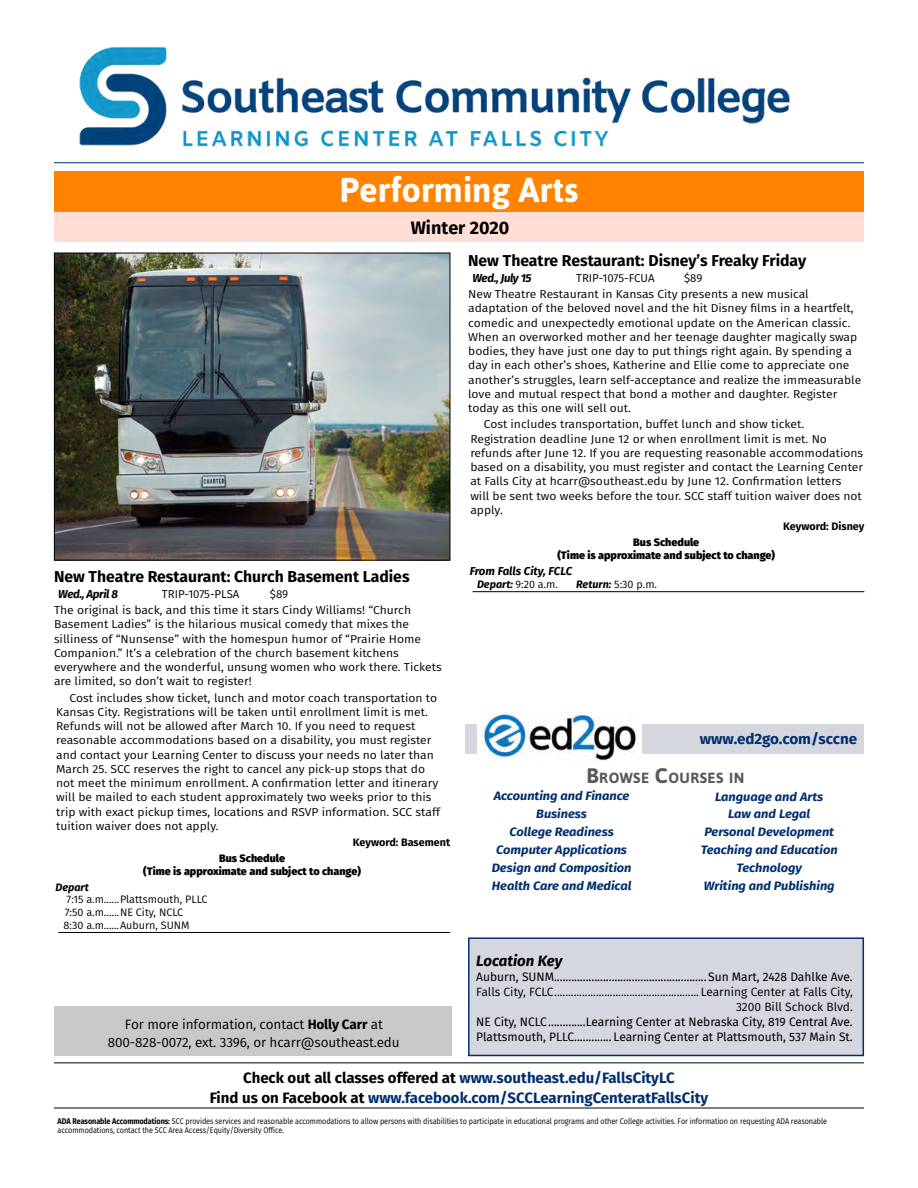
<style>
.page{position:relative;width:918px;height:1188px;background:#fff}
.page>*{position:absolute;margin:0;border:0;box-sizing:border-box;transform-origin:0 0}
.t1{font:700 34.5px "Asap";color:#fff}
.t2{font:700 18px "Fira Sans";color:#000}
.t3{font:700 15.75px "Fira Sans";color:#000}
.t4{font:700 15px "Fira Sans";color:#002f6e}
.IOC_Town{font:italic 700 15px "Fira Sans";color:#000}
.OL_website{font:700 14.85px "Fira Sans";color:#002f6e}
.Job_Enhancement_Ad_H{font:700 14.7px "Asap";letter-spacing:.03em;color:#565a5f}
.t5{font:13.5px/18px "Fira Sans";letter-spacing:-.01em;color:#000;text-align:center}
.OL_Ed2Go_topics{font:italic 700 12.15px "Fira Sans";color:#002f6e;scale:1.06 1}
.IOC_Location{font:12px "Fira Sans";color:#000}
.IOC_Location-2{font:12px/15px "Fira Sans";color:#000;text-align:right}
.class_details{font:11.55px/14.2px "Fira Sans";color:#000;scale:1.06 1}
.class_description{font:11.55px/14.2px "Fira Sans";color:#000;scale:1.06 1}
.prerequisite{font:11.55px "Fira Sans";letter-spacing:-.005em;color:#000}
.prerequisite-2{font:italic 700 11.55px "Fira Sans";letter-spacing:-.03em;color:#000}
.bus_schedule_times{font:italic 700 11.55px "Fira Sans";color:#000}
.bus_schedule_times-2{font:10.8px/12.8px "Fira Sans";color:#000}
.bus_schedule_header{font:800 10.8px/12.8px "Fira Sans";color:#000;text-align:center}
.keyword{font:700 10.8px "Fira Sans";color:#000}
.t6{font:8.25px/9px "Fira Sans";letter-spacing:-.01em;color:#000;scale:.88 1}
.s1{font-weight:700;font-style:italic}
.s2{font-size:21px}
.s3{color:#000}
.s4{font-weight:700}
</style>
<div class="page">
<hr style="left:54px;top:162px;width:810px;height:1px;background:#002f6e">
<hr style="left:58px;top:932px;width:392px;height:1px;background:#000">
<hr style="left:473px;top:591px;width:391px;height:1px;background:#000">
<img style="left:79px;top:47px;width:711px;height:100px">
<div style="left:469px;top:938px;width:394px;height:117px;background:#d4d7de"></div>
<div style="left:468px;top:937px;width:396px;height:119px;border:2px solid #002f6e"></div>
<hr style="left:54px;top:1062px;width:810px;height:1px;background:#000">
<hr style="left:54px;top:1108px;width:810px;height:1px;background:#000">
<div style="left:54px;top:1007px;width:397px;height:49px;background:#c7c8ca"></div>
<div style="left:466px;top:724px;width:398px;height:30px;background:#d4d7de"></div>
<div style="left:478px;top:713px;width:164px;height:48px;background:#fff"></div>
<img style="left:482px;top:714px;width:154px;height:47px">
<div style="left:54px;top:171px;width:810px;height:41px;background:#ff8300"></div>
<div style="left:54px;top:212px;width:810px;height:30px;background:#ffdfd5"></div>
<img style="left:54px;top:252px;width:397px;height:309px">
<p class="t1" style="left:340px;top:167px;width:240px">Performing Arts</p>
<p class="t2" style="left:411px;top:212px;width:100px">Winter 2020</p>
<p class="t3" style="left:54px;top:563px;width:357px">New Theatre Restaurant: Church Basement Ladies</p>
<p class="prerequisite-2" style="left:58px;top:584px;width:61px">Wed., April 8</p>
<p class="prerequisite" style="left:162px;top:585px;width:79px">TRIP-1075-PLSA</p>
<p class="prerequisite" style="left:270px;top:585px;width:20px">$89</p>
<p class="class_description" style="left:54px;top:603px;width:367px">The original is back, and this time it stars Cindy Williams! “Church Basement Ladies” is the hilarious musical comedy that mixes the silliness of “Nunsense” with the homespun humor of “Prairie Home Companion.” It’s a celebration of the church basement kitchens everywhere and the wonderful, unsung women who work there. Tickets are limited, so don’t wait to register!</p>
<p class="class_details" style="left:56px;top:690px;width:364px;text-indent:14px">Cost includes show ticket, lunch and motor coach transportation to Kansas City. Registrations will be taken until enrollment limit is met.<br>Refunds will not be allowed after March 10. If you need to request reasonable accommodations based on a disability, you must register and contact your Learning Center to discuss your needs no later than March 25. SCC reserves the right to cancel any pick-up stops that do not meet the minimum enrollment. A confirmation letter and itinerary will be mailed to each student approximately two weeks prior to this trip with exact pickup times, locations and RSVP information. SCC staff tuition waiver does not apply.</p>
<p class="keyword" style="left:353px;top:833px;width:99px">Keyword: Basement</p>
<p class="bus_schedule_header" style="left:143px;top:851px;width:219px">Bus Schedule<br>(Time is approximate and subject to change)</p>
<p class="bus_schedule_times-2" style="left:64px;top:880px;width:145px;text-indent:-8px"><span class="s1">Depart<br></span>7:15 a.m......Plattsmouth, PLLC<br>7:50 a.m......NE City, NCLC<br>8:30 a.m......Auburn, SUNM</p>
<p class="t3" style="left:468px;top:247px;width:340px">New Theatre Restaurant: Disney’s Freaky Friday</p>
<p class="prerequisite-2" style="left:473px;top:268px;width:61px">Wed., July 15</p>
<p class="prerequisite" style="left:576px;top:269px;width:80px">TRIP-1075-FCUA</p>
<p class="prerequisite" style="left:684px;top:269px;width:20px">$89</p>
<p class="class_description" style="left:468px;top:287px;width:372px">New Theatre Restaurant in Kansas City presents a new musical adaptation of the beloved novel and the hit Disney films in a heartfelt, comedic and unexpectedly emotional update on the American classic.<br>When an overworked mother and her teenage daughter magically swap bodies, they have just one day to put things right again. By spending a day in each other’s shoes, Katherine and Ellie come to appreciate one another’s struggles, learn self-acceptance and realize the immeasurable love and mutual respect that bond a mother and daughter. Register today as this one will sell out.</p>
<p class="class_details" style="left:470px;top:417px;width:372px;text-indent:14px">Cost includes transportation, buffet lunch and show ticket.<br>Registration deadline June 12 or when enrollment limit is met. No refunds after June 12. If you are requesting reasonable accommodations based on a disability, you must register and contact the Learning Center at Falls City at hcarr@southeast.edu by June 12. Confirmation letters will be sent two weeks before the tour. SCC staff tuition waiver does not apply.</p>
<p class="keyword" style="left:783px;top:517px;width:83px">Keyword: Disney</p>
<p class="bus_schedule_header" style="left:557px;top:535px;width:219px">Bus Schedule<br>(Time is approximate and subject to change)</p>
<p class="bus_schedule_times" style="left:470px;top:562px;width:104px">From Falls City, FCLC</p>
<p class="bus_schedule_times-2" style="left:477px;top:578px;width:83px"><span class="s1">Depart:</span> 9:20 a.m.</p>
<p class="bus_schedule_times-2" style="left:576px;top:578px;width:82px"><span class="s1">Return:</span> 5:30 p.m.</p>
<p class="OL_website" style="left:700px;top:726px;width:159px">www.ed2go.com/sccne</p>
<p class="Job_Enhancement_Ad_H" style="left:586px;top:768px;width:159px"><span class="s2">B</span>ROWSE <span class="s2">C</span>OURSES IN</p>
<p class="OL_Ed2Go_topics" style="left:494px;top:786px;width:130px">Accounting and Finance</p>
<p class="OL_Ed2Go_topics" style="left:536px;top:804px;width:49px">Business</p>
<p class="OL_Ed2Go_topics" style="left:509px;top:822px;width:100px">College Readiness</p>
<p class="OL_Ed2Go_topics" style="left:496px;top:840px;width:125px">Computer Applications</p>
<p class="OL_Ed2Go_topics" style="left:492px;top:857px;width:133px">Design and Composition</p>
<p class="OL_Ed2Go_topics" style="left:492px;top:875px;width:133px">Health Care and Medical</p>
<p class="OL_Ed2Go_topics" style="left:715px;top:786px;width:104px">Language and Arts</p>
<p class="OL_Ed2Go_topics" style="left:728px;top:804px;width:79px">Law and Legal</p>
<p class="OL_Ed2Go_topics" style="left:704px;top:822px;width:124px">Personal Development</p>
<p class="OL_Ed2Go_topics" style="left:701px;top:840px;width:131px">Teaching and Education</p>
<p class="OL_Ed2Go_topics" style="left:736px;top:857px;width:63px">Technology</p>
<p class="OL_Ed2Go_topics" style="left:704px;top:875px;width:125px">Writing and Publishing</p>
<p class="IOC_Town" style="left:476px;top:949px;width:88px">Location Key</p>
<p class="IOC_Location" style="left:476px;top:968px;width:378px">Auburn, SUNM.....................................................Sun Mart, 2428 Dahlke Ave.</p>
<p class="IOC_Location-2" style="left:476px;top:984px;width:378px">Falls City, FCLC.................................................... Learning Center at Falls City,<br>3200 Bill Schock Blvd.</p>
<p class="IOC_Location" style="left:476px;top:1013px;width:378px">NE City, NCLC.............Learning Center at Nebraska City, 819 Central Ave.</p>
<p class="IOC_Location" style="left:476px;top:1028px;width:378px">Plattsmouth, PLLC............. Learning Center at Plattsmouth, 537 Main St.</p>
<p class="t4" style="left:243px;top:1065px;width:433px"><span class="s3">Check out all classes offered at</span> www.southeast.edu/FallsCityLC</p>
<p class="t4" style="left:210px;top:1085px;width:500px"><span class="s3">Find us on Facebook at</span> www.facebook.com/SCCLearningCenteratFallsCity</p>
<p class="t5" style="left:108px;top:1015px;width:293px">For more information, contact <span class="s4">Holly Carr</span> at<br>800-828-0072, ext. 3396, or hcarr@southeast.edu</p>
<p class="t6" style="left:58px;top:1116px;width:876px"><span class="s4">ADA Reasonable Accommodations:</span> SCC provides services and reasonable accommodations to allow persons with disabilities to participate in educational programs and other College activities. For information on requesting ADA reasonable accommodations, contact the SCC Area Access/Equity/Diversity Office.</p>
</div>
